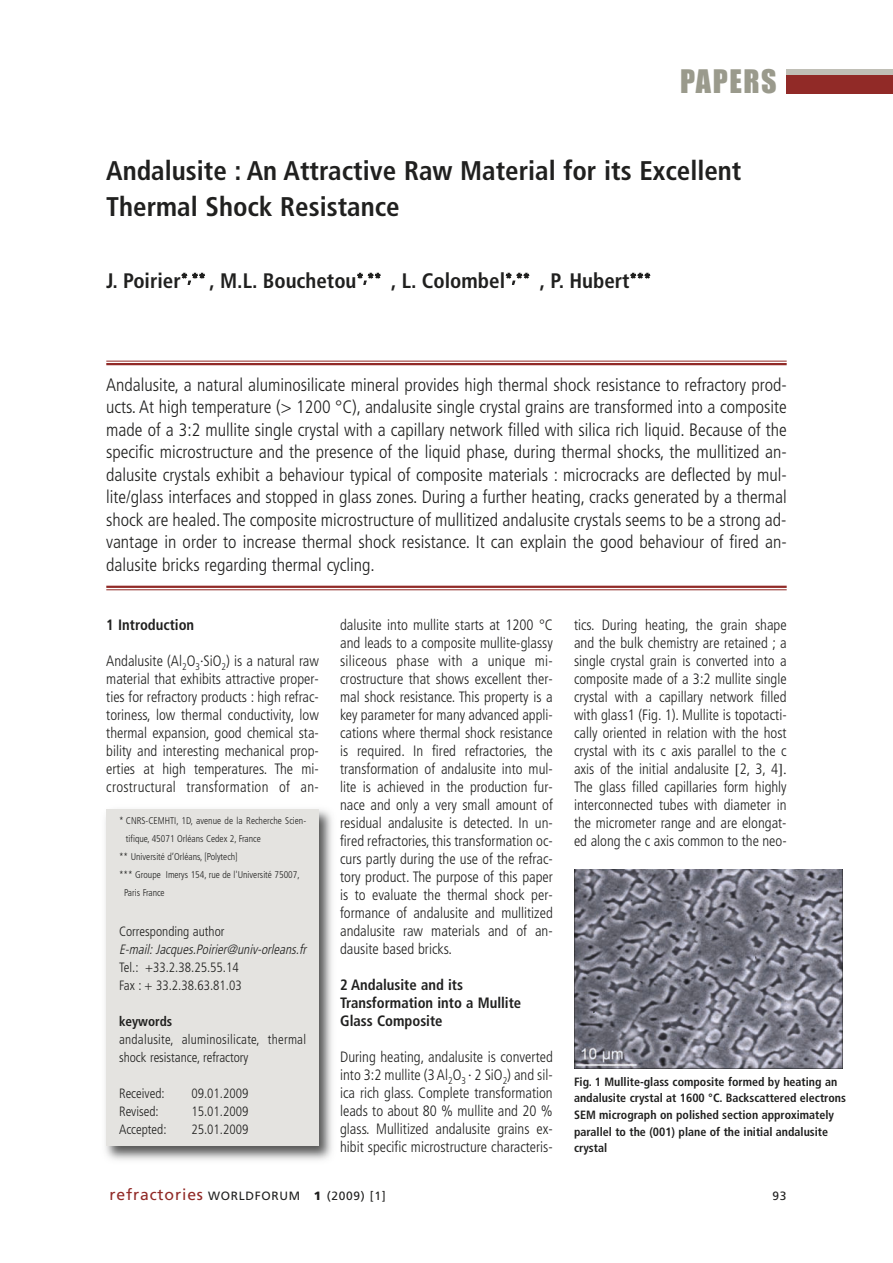
<style>
.page{position:relative;width:893px;height:1263px;background:#fff}
.page>*{position:absolute;margin:0;border:0;box-sizing:border-box;transform-origin:0 0}
.t1{font:30px "Impact";letter-spacing:.055em;color:#9a9a8c}
.t2{font:700 condensed 27px/36px "Frutiger";color:#20201f}
.t3{font:700 condensed 21px "Frutiger";color:#20201f}
.t4{font:300 condensed 18px/22.5px "Frutiger";color:#20201f;text-align:justify}
.t5{font:300 condensed 15px/18px "Frutiger";color:#20201f;text-align:justify}
.t6{font:700 condensed 15px/18px "Frutiger";color:#20201f}
.t7{font:300 condensed 13.5px/18px "Frutiger";color:#20201f}
.t8{font:300 condensed 13.5px/18px "Frutiger";letter-spacing:.02em;color:#20201f}
.t9{font:700 condensed 12px/16.5px "Frutiger";color:#20201f}
.t10{font:12px "Frutiger";letter-spacing:.055em;color:#20201f}
.t11{font:300 condensed 9.75px "Frutiger";color:#20201f}
.s1{font-style:italic}
.s2{font-weight:700}
.s3{font-family:"Times New Roman";font-weight:400;font-stretch:normal}
.s4{font-size:15.75px;color:#912a27}
.s5{font-weight:900}
</style>
<div class="page">
<div style="left:787px;top:75px;width:106px;height:19px;background:#912a27"></div>
<div style="left:787px;top:69px;width:106px;height:6px;background:#c0bfb6"></div>
<hr style="left:106px;top:361px;width:681px;height:1px;background:#912a27">
<hr style="left:106px;top:363px;width:681px;height:2px;background:#912a27">
<hr style="left:106px;top:586px;width:681px;height:2px;background:#912a27">
<hr style="left:106px;top:589px;width:681px;height:1px;background:#912a27">
<img style="left:574px;top:870px;width:269px;height:199px">
<img style="left:105px;top:809px;width:227px;height:351px">
<div style="left:106px;top:809px;width:213px;height:337px;background:#e4e3e0"></div>
<p class="t1" style="left:680px;top:71px;width:98px">PAPERS</p>
<p class="t2" style="left:106px;top:155px;width:637px">Andalusite : An Attractive Raw Material for its Excellent<br>Thermal Shock Resistance</p>
<p class="t3" style="left:106px;top:272px;width:546px">J. Poirier<sup>*,**</sup> , M.L. Bouchetou<sup>*,**</sup> , L. Colombel<sup>*,**</sup> , P. Hubert<sup>***</sup></p>
<p class="t4" style="left:106px;top:375px;width:682px">Andalusite, a natural aluminosilicate mineral provides high thermal shock resistance to refractory prod&shy;ucts. At high temperature (&gt; 1200 °C), andalusite single crystal grains are transformed into a composite made of a 3:2 mullite single crystal with a capillary network filled with silica rich liquid. Because of the specific microstructure and the presence of the liquid phase, during thermal shocks, the mullitized an&shy;dalusite crystals exhibit a behaviour typical of composite materials : microcracks are deflected by mul&shy;lite/glass interfaces and stopped in glass zones. During a further heating, cracks generated by a thermal shock are healed. The composite microstructure of mullitized andalusite crystals seems to be a strong ad&shy;vantage in order to increase thermal shock resistance. It can explain the good behaviour of fired an&shy;dalusite bricks regarding thermal cycling.</p>
<p class="t6" style="left:106px;top:617px;width:89px">1 Introduction</p>
<p class="t5" style="left:106px;top:653px;width:214px">Andalusite (Al<sub>2</sub>O<sub>3</sub>·SiO<sub>2</sub>) is a natural raw material that exhibits attractive proper&shy;ties for refractory products : high refrac&shy;toriness, low thermal conductivity, low thermal expansion, good chemical sta&shy;bility and interesting mechanical prop&shy;erties at high temperatures. The mi&shy;crostructural transformation of an-</p>
<p class="t11" style="left:119px;top:817px;width:189px">* CNRS-CEMHTI, 1D, avenue de la Recherche Scien-</p>
<p class="t11" style="left:126px;top:835px;width:136px">tifique, 45071 Orléans Cedex 2, France</p>
<p class="t11" style="left:119px;top:853px;width:120px">** Université d’Orléans, [Polytech]</p>
<p class="t11" style="left:119px;top:871px;width:182px">*** Groupe Imerys 154, rue de l'Université 75007,</p>
<p class="t11" style="left:124px;top:889px;width:42px">Paris France</p>
<p class="t7" style="left:119px;top:923px;width:191px">Corresponding author<br><span class="s1">E-mail:Jacques.Poirier@univ-orleans.fr<br></span>Tel.: +33.2.38.25.55.14<br>Fax : + 33.2.38.63.81.03</p>
<p class="t8" style="left:119px;top:1013px;width:189px"><span class="s2">keywords<br></span>andalusite, aluminosilicate, thermal shock resistance, refractory</p>
<p class="t7" style="left:119px;top:1085px;width:47px">Received:</p>
<p class="t7" style="left:191px;top:1085px;width:59px">09.01.2009</p>
<p class="t7" style="left:119px;top:1103px;width:41px">Revised:</p>
<p class="t7" style="left:191px;top:1103px;width:59px">15.01.2009</p>
<p class="t7" style="left:119px;top:1121px;width:49px">Accepted:</p>
<p class="t7" style="left:191px;top:1121px;width:59px">25.01.2009</p>
<p class="t5" style="left:340px;top:617px;width:214px">dalusite into mullite starts at 1200 °C and leads to a composite mullite-glassy siliceous phase with a unique mi&shy;crostructure that shows excellent ther&shy;mal shock resistance. This property is a key parameter for many advanced appli&shy;cations where thermal shock resistance is required. In fired refractories, the transformation of andalusite into mul&shy;lite is achieved in the production fur&shy;nace and only a very small amount of residual andalusite is detected. In un&shy;fired refractories, this transformation oc&shy;curs partly during the use of the refrac&shy;tory product. The purpose of this paper is to evaluate the thermal shock per&shy;formance of andalusite and mullitized andalusite raw materials and of an&shy;dausite based bricks.</p>
<p class="t6" style="left:340px;top:977px;width:183px">2 Andalusite and its<br>Transformation into a Mullite<br>Glass Composite</p>
<p class="t5" style="left:340px;top:1049px;width:214px">During heating, andalusite is converted into 3:2 mullite (3 Al<sub>2</sub>O<sub>3</sub> · 2 SiO<sub>2</sub>) and sil&shy;ica rich glass. Complete transformation leads to about 80 % mullite and 20 % glass. Mullitized andalusite grains ex&shy;hibit specific microstructure characteris-</p>
<p class="t5" style="left:574px;top:617px;width:214px">tics. During heating, the grain shape and the bulk chemistry are retained ; a single crystal grain is converted into a composite made of a 3:2 mullite single crystal with a capillary network filled with glass1 (Fig. 1). Mullite is topotacti&shy;cally oriented in relation with the host crystal with its c axis parallel to the c axis of the initial andalusite 2, 3, 4 <span class="s3">.<br></span>The glass filled capillaries form highly interconnected tubes with diameter in the micrometer range and are elongat&shy;ed along the c axis common to the neo-</p>
<p class="t9" style="left:574px;top:1074px;width:273px">Fig. 1 Mullite-glass composite formed by heating an andalusite crystal at 1600 °C. Backscattered electrons SEM micrograph on polished section approximately parallel to the (001) plane of the initial andalusite crystal</p>
<p class="t10" style="left:109px;top:1191px;width:278px"><span class="s4">refractories</span> WORLDFORUM <span class="s5">1</span> (2009) [1]</p>
<p class="t10" style="left:772px;top:1191px;width:16px">93</p>
</div>
